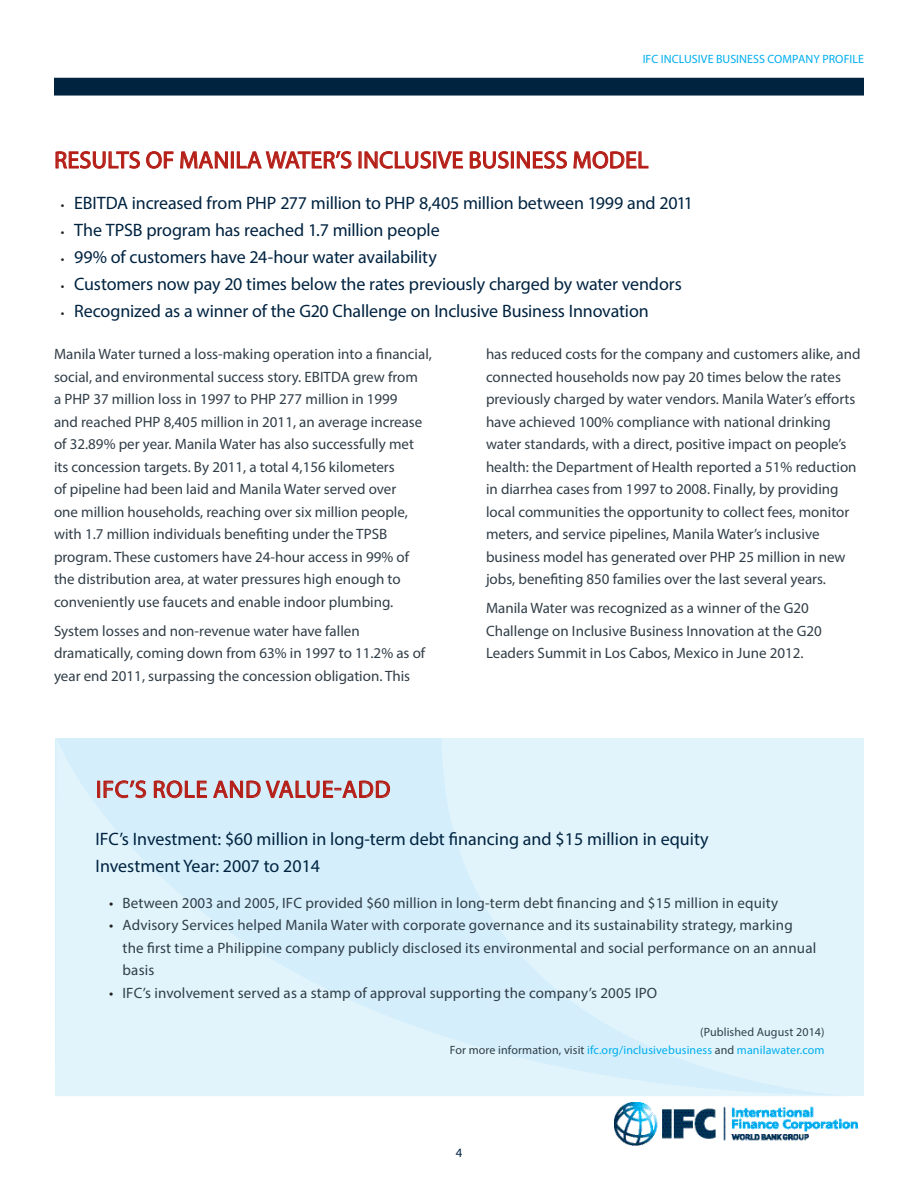
<style>
.page{position:relative;width:918px;height:1188px;background:#fff}
.page>*{position:absolute;margin:0;border:0;box-sizing:border-box;transform-origin:0 0}
.Right-Head{font:24px "Myriad Pro";letter-spacing:.01em;color:#b41d15}
.Body_Subheads{font:24px "Myriad Pro";letter-spacing:.03em;color:#b41d15}
.Subheader{font:18px "Myriad Pro";letter-spacing:-.005em;color:#002340}
.Right-text{font:15px/22.5px "Myriad Pro";color:#313e48}
.t1{font:12.75px "Myriad Pro";color:#002340}
.Body{font:12px "Myriad Pro";letter-spacing:.01em;color:#00aeef}
.Body-2{font:12px "Myriad Pro";letter-spacing:.01em;color:#313e48}
.s1{font-size:12.75px;color:#231f20}
.s2{color:#231f20}
.s3{color:#313e48}
</style>
<div class="page">
<img style="left:615px;top:1102px;width:243px;height:44px">
<div style="left:54px;top:78px;width:810px;height:18px;background:#002340"></div>
<svg style="left:55px;top:738px;width:809px;height:358px;background:#dcf2fb"></svg>
<div style="left:97px;top:781px;width:3px;height:17px;border:1px solid #b41d15"></div>
<svg style="left:104px;top:781px;width:42px;height:17px"></svg>
<svg style="left:154px;top:781px;width:53px;height:17px"></svg>
<svg style="left:213px;top:780px;width:177px;height:18px;background:#cab3b9"></svg>
<svg style="left:56px;top:151px;width:84px;height:18px"></svg>
<svg style="left:146px;top:151px;width:27px;height:18px"></svg>
<svg style="left:180px;top:151px;width:48px;height:17px"></svg>
<div style="left:231px;top:152px;width:3px;height:16px;border:1px solid #b41d15"></div>
<svg style="left:237px;top:151px;width:114px;height:18px"></svg>
<svg style="left:359px;top:151px;width:104px;height:18px"></svg>
<svg style="left:470px;top:151px;width:39px;height:18px"></svg>
<div style="left:511px;top:152px;width:3px;height:16px;border:1px solid #b41d15"></div>
<svg style="left:517px;top:151px;width:50px;height:18px"></svg>
<svg style="left:574px;top:151px;width:74px;height:18px"></svg>
<p class="Body" style="left:643px;top:52px;width:223px">IFC INCLUSIVE BUSINESS COMPANY PROFILE</p>
<p class="Right-Head" style="left:54px;top:145px;width:596px">RESULTS OF MANILA WATER’S INCLUSIVE BUSINESS MODEL</p>
<p class="Subheader" style="left:61px;top:191px;width:634px"><span class="s1">•</span> EBITDA increased from PHP 277 million to PHP 8,405 million between 1999 and 2011</p>
<p class="Subheader" style="left:61px;top:218px;width:380px"><span class="s1">•</span> The TPSB program has reached 1.7 million people</p>
<p class="Subheader" style="left:61px;top:245px;width:378px"><span class="s1">•</span> 99% of customers have 24-hour water availability</p>
<p class="Subheader" style="left:61px;top:272px;width:623px"><span class="s1">•</span> Customers now pay 20 times below the rates previously charged by water vendors</p>
<p class="Subheader" style="left:61px;top:299px;width:590px"><span class="s1">•</span> Recognized as a winner of the G20 Challenge on Inclusive Business Innovation</p>
<p class="Right-text" style="left:54px;top:342px;width:379px">Manila Water turned a loss-making operation into a financial, social, and environmental success story. EBITDA grew from<br>a PHP 37 million loss in 1997 to PHP 277 million in 1999<br>and reached PHP 8,405 million in 2011, an average increase of 32.89% per year. Manila Water has also successfully met its concession targets. By 2011, a total 4,156 kilometers<br>of pipeline had been laid and Manila Water served over<br>one million households, reaching over six million people, with 1.7 million individuals benefiting under the TPSB program. These customers have 24-hour access in 99% of the distribution area, at water pressures high enough to conveniently use faucets and enable indoor plumbing.</p>
<p class="Right-text" style="left:54px;top:619px;width:373px">System losses and non-revenue water have fallen dramatically, coming down from 63% in 1997 to 11.2% as of year end 2011, surpassing the concession obligation. This</p>
<p class="Right-text" style="left:486px;top:342px;width:376px">has reduced costs for the company and customers alike, and connected households now pay 20 times below the rates previously charged by water vendors. Manila Water’s efforts have achieved 100% compliance with national drinking water standards, with a direct, positive impact on people’s health: the Department of Health reported a 51% reduction in diarrhea cases from 1997 to 2008. Finally, by providing local communities the opportunity to collect fees, monitor meters, and service pipelines, Manila Water’s inclusive business model has generated over PHP 25 million in new jobs, benefiting 850 families over the last several years.</p>
<p class="Right-text" style="left:486px;top:597px;width:337px">Manila Water was recognized as a winner of the G20<br>Challenge on Inclusive Business Innovation at the G20<br>Leaders Summit in Los Cabos, Mexico in June 2012.</p>
<p class="Body_Subheads" style="left:96px;top:775px;width:296px">IFC’S ROLE AND VALUE-ADD</p>
<p class="Subheader" style="left:96px;top:828px;width:615px">IFC’s Investment: $60 million in long-term debt financing and $15 million in equity</p>
<p class="Subheader" style="left:96px;top:855px;width:226px">Investment Year: 2007 to 2014</p>
<p class="Right-text" style="left:109px;top:891px;width:671px"><span class="s2">•</span> Between 2003 and 2005, IFC provided $60 million in long-term debt financing and $15 million in equity</p>
<p class="Right-text" style="left:123px;top:914px;width:695px;text-indent:-14px"><span class="s2">•</span> Advisory Services helped Manila Water with corporate governance and its sustainability strategy, marking the first time a Philippine company publicly disclosed its environmental and social performance on an annual basis</p>
<p class="Right-text" style="left:109px;top:981px;width:550px"><span class="s2">•</span> IFC’s involvement served as a stamp of approval supporting the company’s 2005 IPO</p>
<p class="Body-2" style="left:700px;top:1025px;width:126px">(Published August 2014)</p>
<p class="Body" style="left:450px;top:1043px;width:376px"><span class="s3">For more information, visit</span> ifc.org/inclusivebusiness <span class="s3">and</span> manilawater.com</p>
<p class="t1" style="left:456px;top:1145px;width:8px">4</p>
</div>
